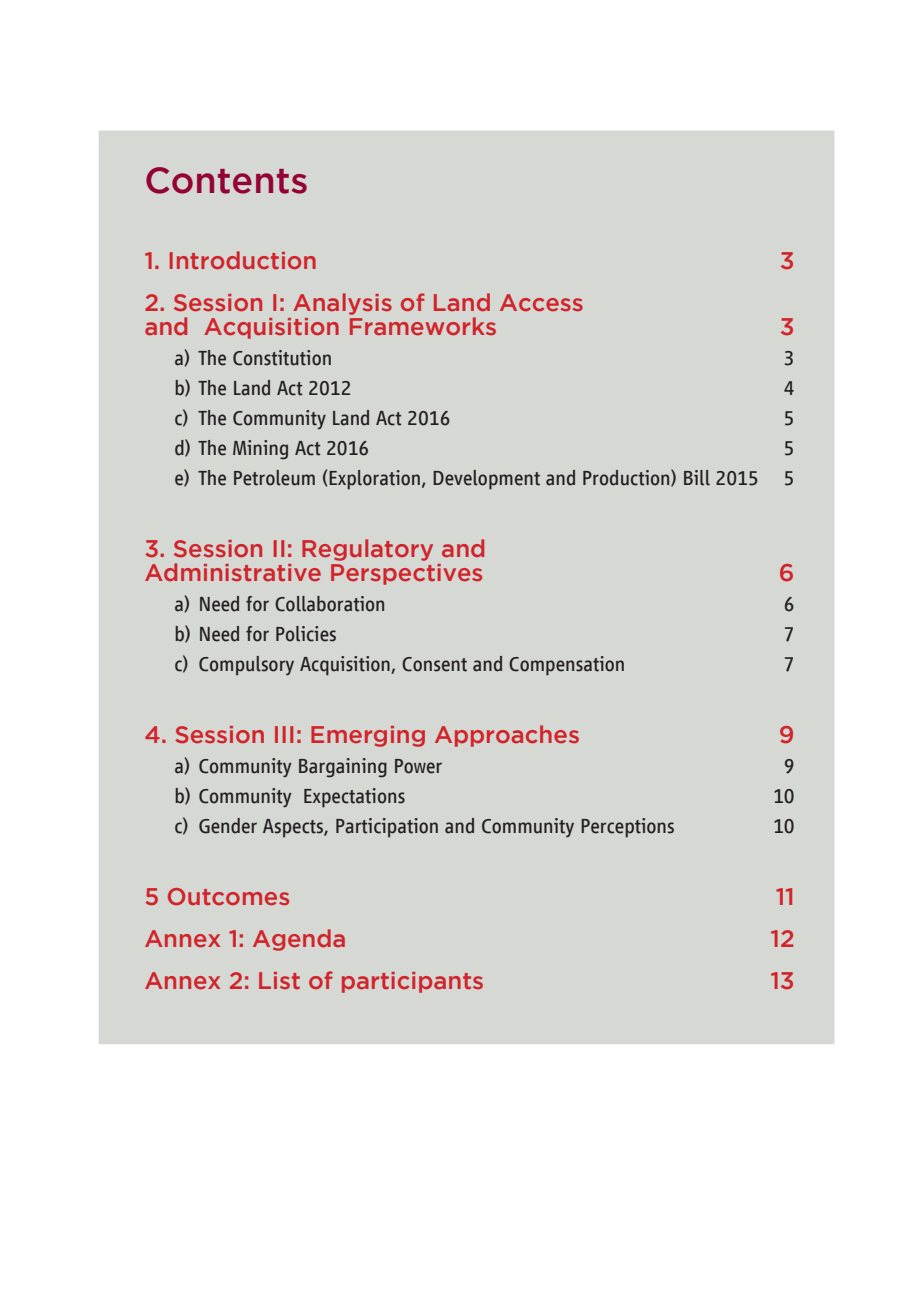
<style>
.page{position:relative;width:920px;height:1290px;background:#fff}
.page>*{position:absolute;margin:0;border:0;box-sizing:border-box;transform-origin:0 0}
.Heading_1{font:500 36px "Gotham";color:#930336}
.TOC1{font:500 24px/24px "Gotham";color:#d1232a}
.TOC2{font:21px "Vialog LT Com";color:#231f20}
</style>
<div class="page">
<div style="left:99px;top:130px;width:735px;height:914px;background:#d6d8d4"></div>
<p class="Heading_1" style="left:144px;top:160px;width:166px">Contents</p>
<p class="TOC1" style="left:144px;top:248px;width:175px">1. Introduction</p>
<p class="TOC1" style="left:780px;top:248px;width:16px">3</p>
<p class="TOC1" style="left:144px;top:290px;width:441px">2. Session I: Analysis of Land Access and Acquisition Frameworks</p>
<p class="TOC1" style="left:780px;top:314px;width:16px">3</p>
<p class="TOC2" style="left:174px;top:346px;width:160px">a) The Constitution</p>
<p class="TOC2" style="left:784px;top:346px;width:12px">3</p>
<p class="TOC2" style="left:174px;top:376px;width:179px">b) The Land Act 2012</p>
<p class="TOC2" style="left:784px;top:376px;width:12px">4</p>
<p class="TOC2" style="left:174px;top:406px;width:278px">c) The Community Land Act 2016</p>
<p class="TOC2" style="left:784px;top:406px;width:12px">5</p>
<p class="TOC2" style="left:174px;top:436px;width:197px">d) The Mining Act 2016</p>
<p class="TOC2" style="left:784px;top:436px;width:12px">5</p>
<p class="TOC2" style="left:174px;top:466px;width:622px">e) The Petroleum (Exploration, Development and Production) Bill 2015 5</p>
<p class="TOC1" style="left:144px;top:536px;width:343px">3. Session II: Regulatory and<br>Administrative Perspectives</p>
<p class="TOC1" style="left:779px;top:560px;width:17px">6</p>
<p class="TOC2" style="left:174px;top:592px;width:213px">a) Need for Collaboration</p>
<p class="TOC2" style="left:784px;top:592px;width:12px">6</p>
<p class="TOC2" style="left:174px;top:622px;width:164px">b) Need for Policies</p>
<p class="TOC2" style="left:784px;top:622px;width:12px">7</p>
<p class="TOC2" style="left:174px;top:652px;width:453px">c) Compulsory Acquisition, Consent and Compensation</p>
<p class="TOC2" style="left:784px;top:652px;width:12px">7</p>
<p class="TOC1" style="left:144px;top:722px;width:437px">4. Session III: Emerging Approaches</p>
<p class="TOC1" style="left:779px;top:722px;width:17px">9</p>
<p class="TOC2" style="left:174px;top:754px;width:270px">a) Community Bargaining Power</p>
<p class="TOC2" style="left:784px;top:754px;width:12px">9</p>
<p class="TOC2" style="left:174px;top:784px;width:232px">b) Community Expectations</p>
<p class="TOC2" style="left:773px;top:784px;width:23px">10</p>
<p class="TOC2" style="left:174px;top:814px;width:502px">c) Gender Aspects, Participation and Community Perceptions</p>
<p class="TOC2" style="left:773px;top:814px;width:23px">10</p>
<p class="TOC1" style="left:144px;top:884px;width:148px">5 Outcomes</p>
<p class="TOC1" style="left:776px;top:884px;width:21px">11</p>
<p class="TOC1" style="left:144px;top:926px;width:204px">Annex 1: Agenda</p>
<p class="TOC1" style="left:770px;top:926px;width:26px">12</p>
<p class="TOC1" style="left:144px;top:968px;width:341px">Annex 2: List of participants</p>
<p class="TOC1" style="left:770px;top:968px;width:26px">13</p>
</div>
